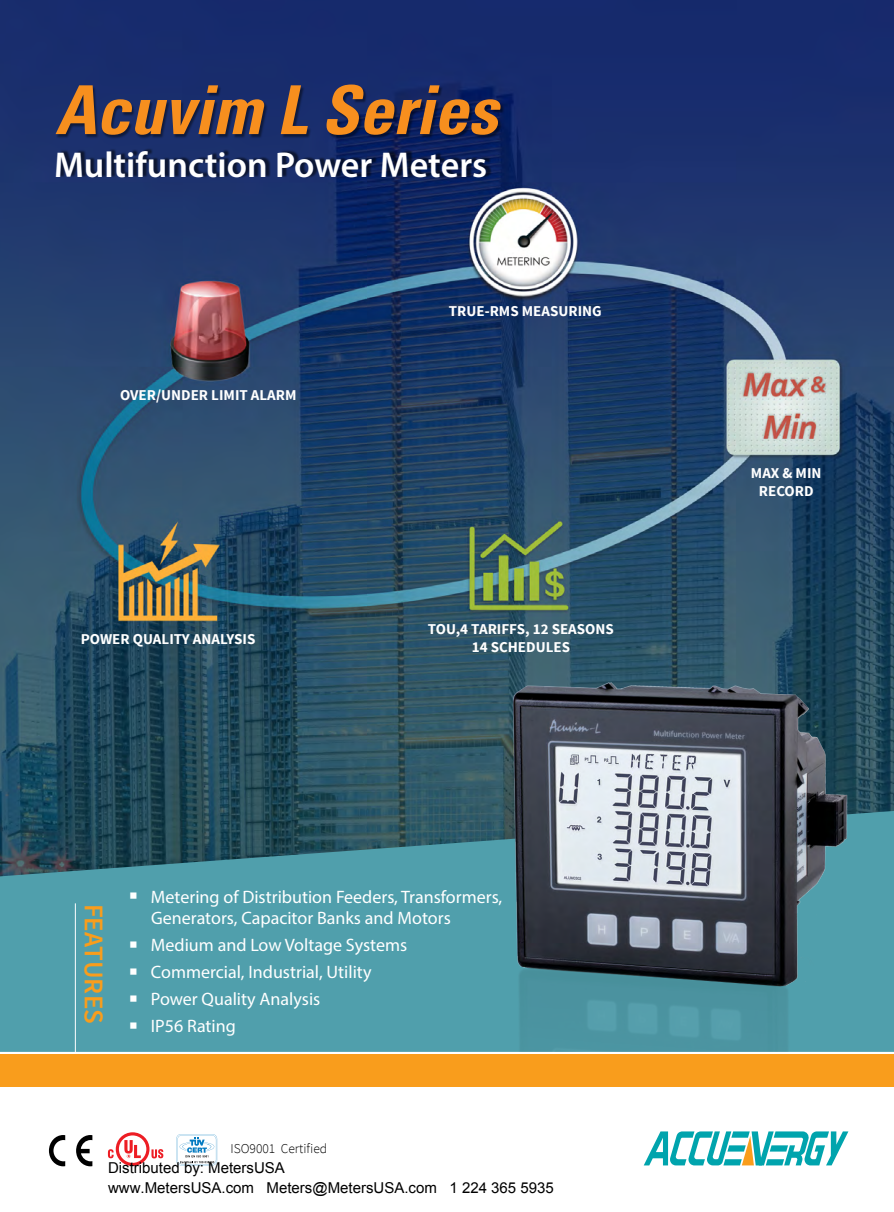
<style>
.page{position:relative;width:894px;height:1212px;background:#fff}
.page>*{position:absolute;margin:0;border:0;box-sizing:border-box;transform-origin:0 0}
.t1{font:italic 700 condensed 67.5px "Univers LT";color:#f78f1e}
.t2{font:600 36px "Myriad Pro";color:#fff}
.t3{font:600 27px "Source Sans Pro";color:#f99d1c}
.t4{font:18px/27px "Myriad Pro";color:#fff}
.t5{font:700 15px/18px "Source Sans Pro";color:#fff;text-align:center}
.t6{font:15px/20px "Arial";color:#000}
.t7{font:300 13.5px "Source Sans Pro";color:#000}
</style>
<div class="page">
<img style="left:0;top:0;width:893px;height:811px">
<svg style="left:49px;top:1135px;width:43px;height:31px"></svg>
<svg style="left:108px;top:1132px;width:55px;height:34px"></svg>
<svg style="left:176px;top:1134px;width:42px;height:31px"></svg>
<svg style="left:644px;top:1131px;width:204px;height:34px"></svg>
<svg style="left:0;top:811px;width:893px;height:241px;background:#48909d"></svg>
<hr style="left:75px;top:903px;width:1px;height:154px;background:#fff">
<div style="left:0;top:1054px;width:893px;height:33px;background:#f99d1c"></div>
<img style="left:507px;top:679px;width:342px;height:372px">
<div style="left:56px;top:85px;width:448px;height:54px;background:#000;opacity:.45"></div>
<div style="left:59px;top:148px;width:432px;height:31px;background:#000;opacity:.55"></div>
<svg style="left:130px;top:893px;width:6px;height:6px"></svg>
<svg style="left:130px;top:941px;width:6px;height:7px"></svg>
<svg style="left:130px;top:968px;width:6px;height:7px"></svg>
<svg style="left:130px;top:995px;width:6px;height:7px"></svg>
<svg style="left:130px;top:1022px;width:6px;height:7px"></svg>
<h1 class="t1" style="left:55px;top:69px;width:444px">Acuvim L Series</h1>
<h2 class="t2" style="left:54px;top:142px;width:434px">Multifunction Power Meters</h2>
<p class="t5" style="left:120px;top:386px;width:178px">OVER/UNDER LIMIT ALARM</p>
<p class="t5" style="left:449px;top:303px;width:154px">TRUE-RMS MEASURING</p>
<p class="t5" style="left:81px;top:630px;width:176px">POWER QUALITY ANALYSIS</p>
<p class="t5" style="left:428px;top:620px;width:187px">TOU,4 TARIFFS, 12 SEASONS<br>14 SCHEDULES</p>
<h3 class="t3" style="left:111px;top:904px;width:122px;rotate:90deg">FEATURES</h3>
<p class="t4" style="left:151px;top:886px;width:353px;line-height:21.6px">Metering of Distribution Feeders, Transformers,<br>Generators, Capacitor Banks and Motors</p>
<p class="t4" style="left:151px;top:931px;width:258px">Medium and Low Voltage Systems<br>Commercial, Industrial, Utility<br>Power Quality Analysis<br>IP56 Rating</p>
<p class="t7" style="left:230px;top:1140px;width:98px">ISO9001 Certified</p>
<p class="t6" style="left:108px;top:1158px;width:447px">Distributed by: MetersUSA<br>www.MetersUSA.com Meters@MetersUSA.com 1 224 365 5935</p>
<p class="t5" style="left:750px;top:464px;width:72px">MAX &amp; MIN<br>RECORD</p>
</div>
